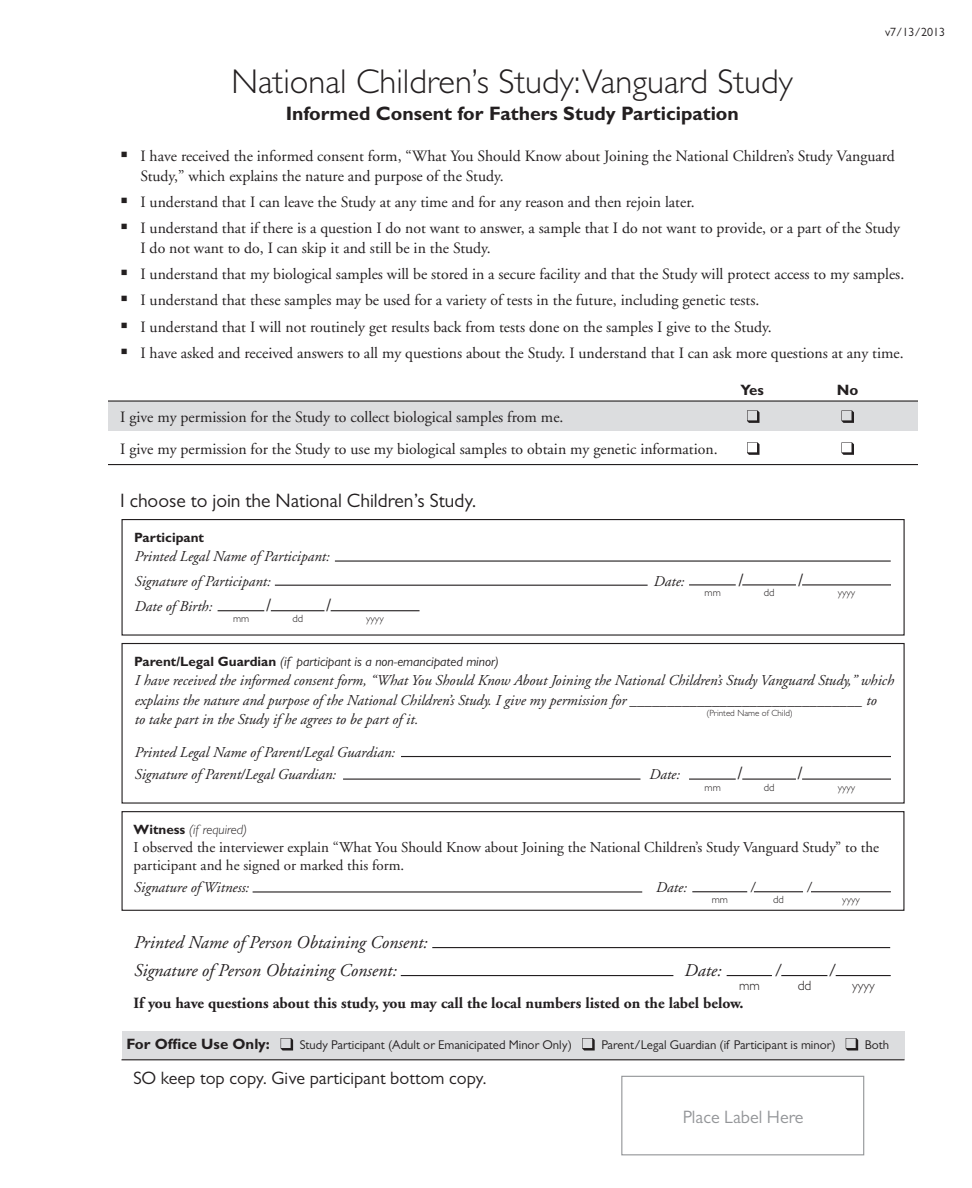
<style>
.page{position:relative;width:972px;height:1188px;background:#fff}
.page>*{position:absolute;margin:0;border:0;box-sizing:border-box;transform-origin:0 0}
.t1{font:300 34.5px "Gill Sans";color:#231f20}
.t2{font:700 19.5px "Gill Sans";color:#231f20}
.t3{font:19.5px "Gill Sans";color:#231f20}
.t4{font:italic 18px "Adobe Garamond";color:#231f20}
.t5{font:18px "Gill Sans";color:#231f20}
.t6{font:18px "Gill Sans";color:#939598}
.t7{font:18px "Adobe Garamond";color:#231f20}
.Bullet{font:15.75px/19.5px "Adobe Garamond";color:#231f20}
.t8{font:700 15.6px "Adobe Garamond";color:#231f20}
.t9{font:italic 15px/19.5px "Adobe Garamond";color:#231f20}
.t10{font:15px/18px "Adobe Garamond";color:#231f20}
.t11{font:700 15px "Gill Sans";color:#231f20}
.t12{font:italic 13.5px "Gill Sans";color:#231f20}
.t13{font:italic 300 13.5px "Gill Sans";color:#231f20}
.t14{font:700 13.5px "Gill Sans";color:#231f20}
.t15{font:300 13.5px "Gill Sans";color:#231f20}
.t16{font:12.75px "Gill Sans";color:#231f20}
.t17{font:12px "Gill Sans";color:#231f20}
.t18{font:300 10.5px "Gill Sans";color:#231f20}
.t19{font:300 9px "Gill Sans";color:#231f20}
.s1{font-weight:700;font-style:normal}
</style>
<div class="page">
<div style="left:108px;top:401px;width:810px;height:30px;background:#dcdddf"></div>
<hr style="left:108px;top:400px;width:810px;height:2px;background:#231f20">
<hr style="left:108px;top:464px;width:810px;height:1px;background:#231f20">
<svg style="left:747px;top:410px;width:13px;height:13px"></svg>
<svg style="left:842px;top:410px;width:12px;height:13px"></svg>
<svg style="left:747px;top:442px;width:13px;height:13px"></svg>
<svg style="left:842px;top:442px;width:12px;height:13px"></svg>
<div style="left:122px;top:1031px;width:783px;height:28px;background:#dcdddf"></div>
<hr style="left:122px;top:1059px;width:782px;height:1px;background:#231f20">
<hr style="left:432px;top:947px;width:458px;height:1px;background:#231f20">
<hr style="left:401px;top:975px;width:272px;height:1px;background:#231f20">
<hr style="left:727px;top:975px;width:45px;height:1px;background:#231f20">
<hr style="left:781px;top:975px;width:46px;height:1px;background:#231f20">
<hr style="left:836px;top:975px;width:55px;height:1px;background:#231f20">
<div style="left:621px;top:1076px;width:243px;height:79px;border:1px solid #939598"></div>
<div style="left:122px;top:811px;width:782px;height:100px;border:1px solid #231f20"></div>
<hr style="left:253px;top:891px;width:389px;height:2px;background:#231f20">
<hr style="left:692px;top:891px;width:55px;height:1px;background:#231f20">
<hr style="left:754px;top:891px;width:49px;height:1px;background:#231f20">
<hr style="left:811px;top:891px;width:80px;height:1px;background:#231f20">
<div style="left:122px;top:519px;width:783px;height:117px;border:1px solid #231f20"></div>
<hr style="left:275px;top:585px;width:373px;height:1px;background:#231f20">
<hr style="left:218px;top:610px;width:46px;height:1px;background:#231f20">
<hr style="left:271px;top:610px;width:53px;height:1px;background:#231f20">
<hr style="left:331px;top:610px;width:89px;height:1px;background:#231f20">
<hr style="left:335px;top:560px;width:556px;height:2px;background:#231f20">
<hr style="left:689px;top:584px;width:47px;height:1px;background:#231f20">
<hr style="left:742px;top:584px;width:54px;height:1px;background:#231f20">
<hr style="left:802px;top:584px;width:89px;height:1px;background:#231f20">
<div style="left:122px;top:643px;width:783px;height:161px;border:1px solid #231f20"></div>
<hr style="left:401px;top:756px;width:490px;height:1px;background:#231f20">
<hr style="left:689px;top:779px;width:47px;height:1px;background:#231f20">
<hr style="left:742px;top:779px;width:54px;height:1px;background:#231f20">
<hr style="left:802px;top:779px;width:89px;height:1px;background:#231f20">
<hr style="left:343px;top:779px;width:297px;height:1px;background:#231f20">
<svg style="left:281px;top:1038px;width:12px;height:13px"></svg>
<svg style="left:582px;top:1038px;width:13px;height:13px"></svg>
<svg style="left:846px;top:1038px;width:12px;height:13px"></svg>
<p class="t17" style="left:885px;top:25px;width:61px">v7/13/2013</p>
<p class="t1" style="left:232px;top:62px;width:563px">National Children’s Study:Vanguard Study</p>
<p class="t2" style="left:286px;top:102px;width:455px">Informed Consent for Fathers Study Participation</p>
<p class="Bullet" style="left:140px;top:147px;width:756px">I have received the informed consent form, “What You Should Know about Joining the National Children’s Study Vanguard<br>Study,” which explains the nature and purpose of the Study.</p>
<p class="Bullet" style="left:140px;top:193px;width:556px">I understand that I can leave the Study at any time and for any reason and then rejoin later.</p>
<p class="Bullet" style="left:140px;top:219px;width:761px">I understand that if there is a question I do not want to answer, a sample that I do not want to provide, or a part of the Study<br>I do not want to do, I can skip it and still be in the Study.</p>
<p class="Bullet" style="left:140px;top:265px;width:765px">I understand that my biological samples will be stored in a secure facility and that the Study will protect access to my samples.</p>
<p class="Bullet" style="left:140px;top:291px;width:621px">I understand that these samples may be used for a variety of tests in the future, including genetic tests.</p>
<p class="Bullet" style="left:140px;top:317px;width:633px">I understand that I will not routinely get results back from tests done on the samples I give to the Study.</p>
<p class="Bullet" style="left:140px;top:344px;width:765px">I have asked and received answers to all my questions about the Study. I understand that I can ask more questions at any time.</p>
<p class="Bullet" style="left:120px;top:408px;width:445px">I give my permission for the Study to collect biological samples from me.</p>
<p class="Bullet" style="left:120px;top:440px;width:599px">I give my permission for the Study to use my biological samples to obtain my genetic information.</p>
<p class="t3" style="left:120px;top:489px;width:358px">I choose to join the National Children’s Study.</p>
<p class="t11" style="left:741px;top:381px;width:25px">Yes</p>
<p class="t11" style="left:837px;top:381px;width:23px">No</p>
<p class="t14" style="left:134px;top:529px;width:71px">Participant</p>
<p class="t9" style="left:134px;top:547px;width:197px">Printed Legal Name of Participant:</p>
<p class="t9" style="left:134px;top:572px;width:138px">Signature of Participant:</p>
<p class="t9" style="left:653px;top:572px;width:32px">Date:</p>
<p class="t7" style="left:738px;top:571px;width:7px">/</p>
<p class="t7" style="left:798px;top:571px;width:7px">/</p>
<p class="t9" style="left:134px;top:597px;width:79px">Date of Birth:</p>
<p class="t7" style="left:266px;top:595px;width:7px">/</p>
<p class="t7" style="left:326px;top:595px;width:7px">/</p>
<p class="t18" style="left:233px;top:613px;width:18px">mm</p>
<p class="t18" style="left:292px;top:613px;width:12px">dd</p>
<p class="t18" style="left:366px;top:613px;width:19px">yyyy</p>
<p class="t18" style="left:705px;top:587px;width:18px">mm</p>
<p class="t18" style="left:764px;top:587px;width:12px">dd</p>
<p class="t18" style="left:838px;top:587px;width:19px">yyyy</p>
<p class="t12" style="left:134px;top:653px;width:366px"><span class="s1">Parent/Legal Guardian</span> (if participant is a non-emancipated minor)</p>
<p class="t9" style="left:134px;top:671px;width:761px">I have received the informed consent form, “What You Should Know About Joining the National Children’s Study Vanguard Study,” which explains the nature and purpose of the National Children’s Study. I give my permission for _______________________________ to<br>to take part in the Study if he agrees to be part of it.</p>
<p class="t9" style="left:134px;top:743px;width:262px">Printed Legal Name of Parent/Legal Guardian:</p>
<p class="t9" style="left:134px;top:765px;width:203px">Signature of Parent/Legal Guardian:</p>
<p class="t9" style="left:649px;top:765px;width:32px">Date:</p>
<p class="t7" style="left:737px;top:763px;width:7px">/</p>
<p class="t7" style="left:797px;top:763px;width:7px">/</p>
<p class="t19" style="left:706px;top:708px;width:88px">(Printed Name of Child)</p>
<p class="t18" style="left:705px;top:781px;width:18px">mm</p>
<p class="t18" style="left:764px;top:781px;width:12px">dd</p>
<p class="t18" style="left:838px;top:781px;width:19px">yyyy</p>
<p class="t13" style="left:134px;top:822px;width:115px"><span class="s1">Witness</span> (if required)</p>
<p class="t10" style="left:134px;top:838px;width:747px">I observed the interviewer explain “What You Should Know about Joining the National Children’s Study Vanguard Study” to the participant and he signed or marked this form.</p>
<p class="t9" style="left:134px;top:878px;width:117px">Signature of Witness:</p>
<p class="t9" style="left:656px;top:878px;width:32px">Date:</p>
<p class="t9" style="left:750px;top:878px;width:5px">/</p>
<p class="t9" style="left:807px;top:878px;width:5px">/</p>
<p class="t18" style="left:712px;top:894px;width:18px">mm</p>
<p class="t18" style="left:773px;top:894px;width:12px">dd</p>
<p class="t18" style="left:842px;top:894px;width:19px">yyyy</p>
<p class="t4" style="left:133px;top:932px;width:295px">Printed Name of Person Obtaining Consent:</p>
<p class="t4" style="left:133px;top:961px;width:264px">Signature of Person Obtaining Consent:</p>
<p class="t4" style="left:684px;top:961px;width:39px">Date:</p>
<p class="t4" style="left:775px;top:961px;width:6px">/</p>
<p class="t4" style="left:829px;top:961px;width:6px">/</p>
<p class="t8" style="left:133px;top:995px;width:612px">If you have questions about this study, you may call the local numbers listed on the label below.</p>
<p class="t15" style="left:739px;top:978px;width:22px">mm</p>
<p class="t15" style="left:798px;top:978px;width:15px">dd</p>
<p class="t15" style="left:852px;top:978px;width:24px">yyyy</p>
<p class="t11" style="left:126px;top:1035px;width:145px">For Office Use Only:</p>
<p class="t16" style="left:300px;top:1037px;width:274px">Study Participant (Adult or Emanicipated Minor Only)</p>
<p class="t16" style="left:601px;top:1037px;width:236px">Parent/Legal Guardian (if Participant is minor)</p>
<p class="t16" style="left:865px;top:1037px;width:26px">Both</p>
<p class="t5" style="left:133px;top:1068px;width:355px">SO keep top copy. Give participant bottom copy.</p>
<p class="t6" style="left:683px;top:1106px;width:122px">Place Label Here</p>
</div>
